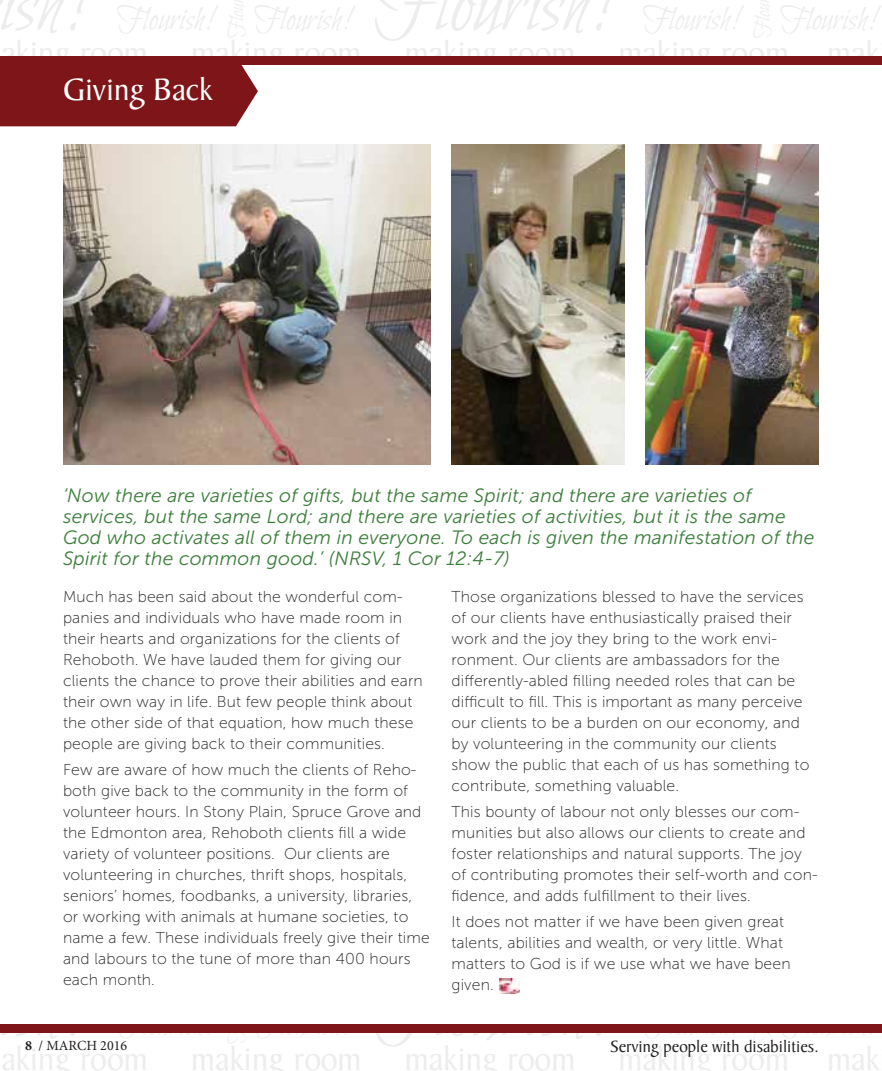
<style>
.page{position:relative;width:882px;height:1071px;background:#fff}
.page>*{position:absolute;margin:0;border:0;box-sizing:border-box;transform-origin:0 0}
.t1{font:33.25px "Baker Signet";color:#fff}
.t2{font:italic 19.25px/21px "Museo Sans 300";letter-spacing:.01em;color:#3b7d3b}
.t3{font:17.5px "Baker Signet";color:#231f20}
.t4{font:15.75px/21px "Museo Sans 100";letter-spacing:.01em;color:#231f20}
.t5{font:14px "Minion Pro";color:#231f20}
.s1{font-weight:700}
</style>
<div class="page">
<div style="left:0;top:1024px;width:882px;height:8px;background:#7e1619"></div>
<div style="left:0;top:56px;width:882px;height:9px;background:#7e1619"></div>
<div style="left:0;top:65px;width:258px;height:61px;background:#7e1619"></div>
<img style="left:646px;top:145px;width:173px;height:319px">
<img style="left:500px;top:979px;width:20px;height:14px">
<img style="left:452px;top:145px;width:173px;height:319px">
<img style="left:63px;top:145px;width:367px;height:319px">
<h1 class="t1" style="left:63px;top:71px;width:151px">Giving Back</h1>
<p class="t2" style="left:63px;top:485px;width:753px">‘Now there are varieties of gifts, but the same Spirit; and there are varieties of services, but the same Lord; and there are varieties of activities, but it is the same God who activates all of them in everyone. To each is given the manifestation of the Spirit for the common good.’ (NRSV, 1 Cor 12:4-7)</p>
<p class="t4" style="left:63px;top:586px;width:361px">Much has been said about the wonderful com&shy;panies and individuals who have made room in their hearts and organizations for the clients of Rehoboth. We have lauded them for giving our clients the chance to prove their abilities and earn their own way in life. But few people think about the other side of that equation, how much these people are giving back to their communities.</p>
<p class="t4" style="left:63px;top:759px;width:368px">Few are aware of how much the clients of Reho&shy;both give back to the community in the form of volunteer hours. In Stony Plain, Spruce Grove and the Edmonton area, Rehoboth clients fill a wide variety of volunteer positions. Our clients are volunteering in churches, thrift shops, hospitals, seniors’ homes, foodbanks, a university, libraries, or working with animals at humane societies, to name a few. These individuals freely give their time and labours to the tune of more than 400 hours each month.</p>
<p class="t4" style="left:452px;top:586px;width:360px">Those organizations blessed to have the services of our clients have enthusiastically praised their work and the joy they bring to the work envi&shy;ronment. Our clients are ambassadors for the differently-abled filling needed roles that can be difficult to fill. This is important as many perceive our clients to be a burden on our economy, and by volunteering in the community our clients show the public that each of us has something to contribute, something valuable.</p>
<p class="t4" style="left:452px;top:801px;width:368px">This bounty of labour not only blesses our com&shy;munities but also allows our clients to create and foster relationships and natural supports. The joy of contributing promotes their self-worth and con&shy;fidence, and adds fulfillment to their lives.</p>
<p class="t4" style="left:452px;top:912px;width:341px">It does not matter if we have been given great talents, abilities and wealth, or very little. What matters to God is if we use what we have been given.</p>
<p class="t5" style="left:25px;top:1036px;width:103px"><span class="s1">8</span> / MARCH 2016</p>
<p class="t3" style="left:610px;top:1037px;width:210px">Serving people with disabilities.</p>
</div>
